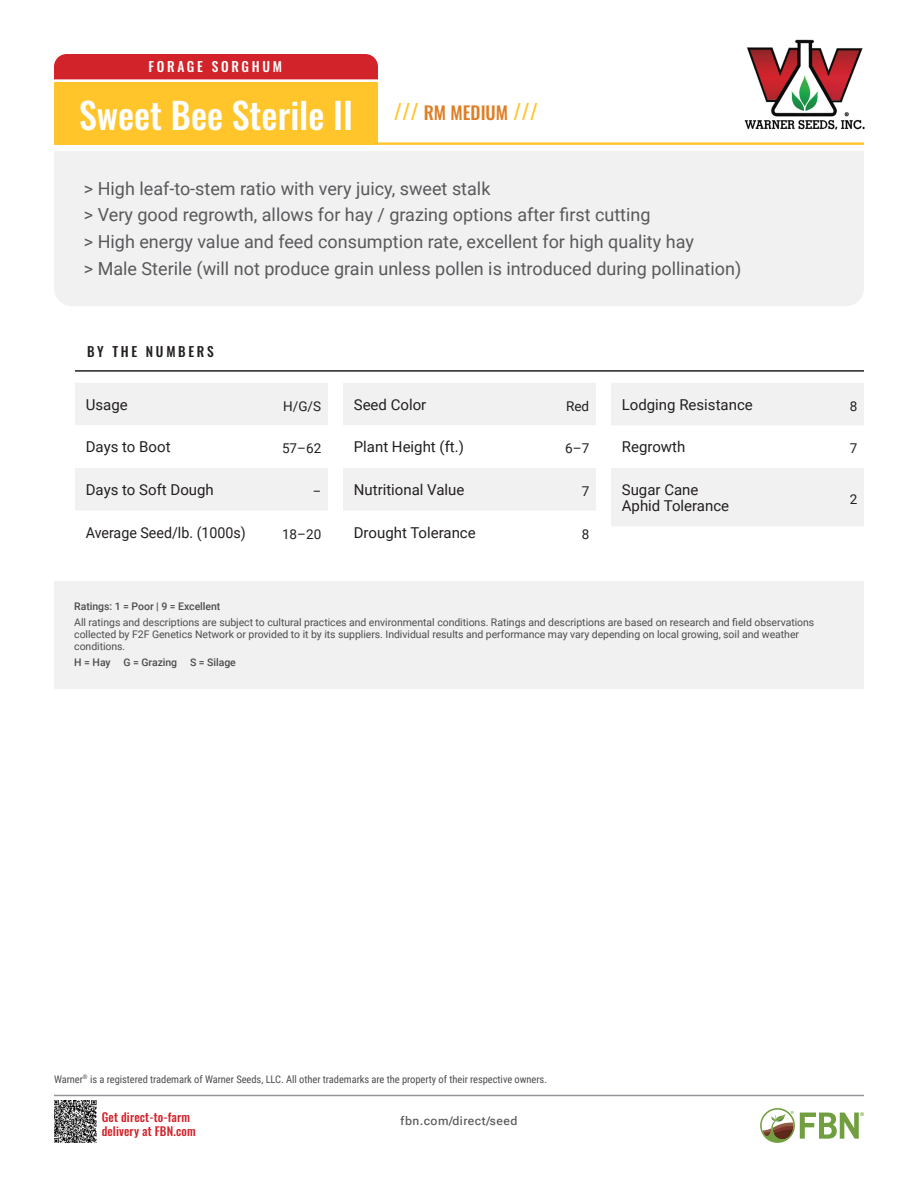
<style>
.page{position:relative;width:918px;height:1188px;background:#fff}
.page>*{position:absolute;margin:0;border:0;box-sizing:border-box;transform-origin:0 0}
.t1{font:500 36px "Oswald";color:#fff}
.t2{font:18px/26.7px "Roboto";color:#58595b}
.t3{font:500 18px "Oswald";color:#de7e26}
.t4{font:15px/16.5px "Roboto";color:#231f20}
.t5{font:15px "Roboto";color:#231f20;scale:.95 1}
.t6{font:13.5px "Roboto";color:#231f20}
.t7{font:500 13.5px "Oswald";letter-spacing:.2em;color:#fff}
.t8{font:500 13.5px "Oswald";letter-spacing:.2em;color:#231f20}
.t9{font:13.5px "Roboto";color:#231f20;scale:.95 1}
.t10{font:500 12px "Oswald";letter-spacing:.01em;color:#d2232a}
.t11{font:12px "Roboto Flex";letter-spacing:.04em;color:#58595b}
.t12{font:10.5px/12px "Roboto";letter-spacing:-.005em;color:#4d4d4f}
.t13{font:10.5px "Roboto Condensed";letter-spacing:-.005em;color:#4d4d4f}
.t14{font:500 10.5px "Roboto";letter-spacing:-.005em;color:#4d4d4f}
.s1{font-size:21px;color:#ffc52b}
</style>
<div class="page">
<img style="left:54px;top:1100px;width:42px;height:43px">
<hr style="left:54px;top:1095px;width:810px;height:1px;background:#939598">
<hr style="left:54px;top:142px;width:810px;height:3px;background:#ffc52b">
<img style="left:744px;top:40px;width:121px;height:90px">
<svg style="left:760px;top:1108px;width:104px;height:35px"></svg>
<div style="left:54px;top:82px;width:324px;height:63px;background:#ffc52b"></div>
<div style="left:54px;top:54px;width:324px;height:25px;background:#d2232a"></div>
<div style="left:54px;top:151px;width:810px;height:155px;background:#f1f1f2"></div>
<hr style="left:75px;top:370px;width:789px;height:2px;background:#231f20">
<svg style="left:75px;top:383px;width:253px;height:127px"></svg>
<svg style="left:343px;top:383px;width:253px;height:127px"></svg>
<svg style="left:611px;top:383px;width:253px;height:143px"></svg>
<div style="left:54px;top:581px;width:810px;height:108px;background:#f1f1f2"></div>
<p class="t7" style="left:149px;top:55px;width:135px">FORAGE SORGHUM</p>
<h1 class="t1" style="left:79px;top:83px;width:275px">Sweet Bee Sterile II</h1>
<h2 class="t3" style="left:394px;top:97px;width:146px"><span class="s1">///</span> RM MEDIUM <span class="s1">///</span></h2>
<p class="t2" style="left:84px;top:174px;width:659px">&gt; High leaf-to-stem ratio with very juicy, sweet stalk<br>&gt; Very good regrowth, allows for hay / grazing options after first cutting<br>&gt; High energy value and feed consumption rate, excellent for high quality hay<br>&gt; Male Sterile (will not produce grain unless pollen is introduced during pollination)</p>
<p class="t8" style="left:87px;top:339px;width:128px">BY THE NUMBERS</p>
<h3 class="t4" style="left:86px;top:396px;width:43px">Usage</h3>
<p class="t6" style="left:283px;top:396px;width:39px">H/G/S</p>
<h3 class="t4" style="left:86px;top:438px;width:86px">Days to Boot</h3>
<p class="t6" style="left:282px;top:439px;width:41px">57–62</p>
<h3 class="t4" style="left:86px;top:481px;width:130px">Days to Soft Dough</h3>
<p class="t9" style="left:313px;top:482px;width:10px">–</p>
<h3 class="t5" style="left:86px;top:522px;width:170px">Average Seed/lb. (1000s)</h3>
<p class="t6" style="left:282px;top:524px;width:41px">18–20</p>
<h3 class="t4" style="left:354px;top:396px;width:74px">Seed Color</h3>
<p class="t6" style="left:566px;top:396px;width:25px">Red</p>
<h3 class="t4" style="left:354px;top:438px;width:112px">Plant Height (ft.)</h3>
<p class="t6" style="left:565px;top:439px;width:26px">6–7</p>
<h3 class="t4" style="left:354px;top:481px;width:112px">Nutritional Value</h3>
<p class="t6" style="left:582px;top:482px;width:9px">7</p>
<h3 class="t4" style="left:354px;top:524px;width:123px">Drought Tolerance</h3>
<p class="t6" style="left:582px;top:524px;width:9px">8</p>
<h3 class="t4" style="left:622px;top:396px;width:133px">Lodging Resistance</h3>
<p class="t6" style="left:850px;top:396px;width:9px">8</p>
<h3 class="t4" style="left:622px;top:438px;width:65px">Regrowth</h3>
<p class="t6" style="left:850px;top:439px;width:9px">7</p>
<h3 class="t4" style="left:622px;top:480px;width:109px">Sugar Cane<br>Aphid Tolerance</h3>
<p class="t6" style="left:850px;top:490px;width:9px">2</p>
<p class="t14" style="left:74px;top:599px;width:148px">Ratings: 1 = Poor | 9 = Excellent</p>
<p class="t12" style="left:74px;top:616px;width:742px">All ratings and descriptions are subject to cultural practices and environmental conditions. Ratings and descriptions are based on research and field observations collected by F2F Genetics Network or provided to it by its suppliers. Individual results and performance may vary depending on local growing, soil and weather conditions.</p>
<p class="t14" style="left:74px;top:655px;width:163px">H = Hay G = Grazing S = Silage</p>
<p class="t13" style="left:54px;top:1072px;width:495px">Warner<sup>®</sup> is a registered trademark of Warner Seeds, LLC. All other trademarks are the property of their respective owners.</p>
<p class="t10" style="left:102px;top:1106px;width:90px">Get direct-to-farm</p>
<p class="t11" style="left:401px;top:1111px;width:118px">fbn.com/direct/seed</p>
<p class="t10" style="left:102px;top:1120px;width:95px">delivery at FBN.com</p>
</div>
